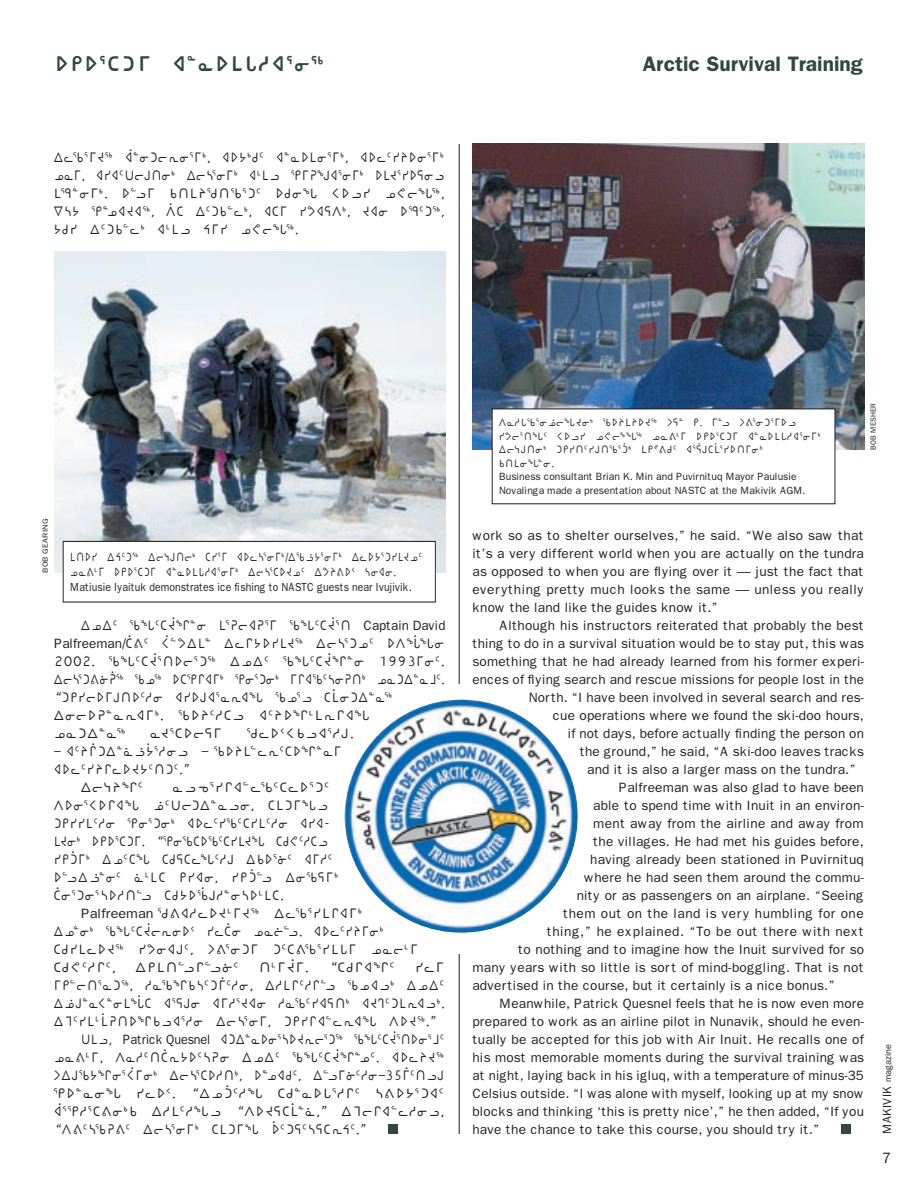
<style>
.page{position:relative;width:918px;height:1188px;background:#fff}
.page>*{position:absolute;margin:0;border:0;box-sizing:border-box;transform-origin:0 0}
._01-Header-e{font:600 21px "Franklin Gothic";color:#2f4940}
._01-Header-i{font:700 21px "Ai Pai Nunavik";color:#2f4940}
.t1{font:15px "Franklin Gothic";color:#231f20}
._04-BODY-e{font:13.5px/18px "Franklin Gothic";letter-spacing:.01em;color:#231f20;text-align:justify}
._04-BODY-i{font:13.5px/18px "Ai Pai Nunavik";color:#231f20}
._04-BODY-i-2{font:13.5px/18px "Ai Pai Nunavik";color:#231f20;scale:1.1 1}
._04-BODY-i-3{font:13.5px/18px "Ai Pai Nunavik";color:#231f20;text-align:justify;scale:.93 1}
._04-BODY-i-4{font:13.5px/18px "Ai Pai Nunavik";color:#231f20;scale:1.06 1}
._04-BODY-e-2{font:13.5px "Franklin Gothic";letter-spacing:.035em;color:#231f20}
._04-BODY-e-3{font:13.5px "Franklin Gothic";letter-spacing:.03em;color:#231f20}
._06-Caption-i{font:11.7px/15px "Ai Pai Nunavik";color:#231f20;scale:.88 1}
._06-Caption-e{font:11.7px "Franklin Gothic";color:#231f20;scale:.9 1}
._06-Caption-i-2{font:10.5px/13.5px "Ai Pai Nunavik";color:#231f20}
._06-Caption-e-2{font:10.5px/13.5px "Franklin Gothic";color:#231f20}
.t2{font:9px "Franklin Gothic";color:#231f20}
._06-Photo_credit{font:7.5px "Franklin Gothic";color:#231f20;scale:1.11 1}
._06-Photo_credit-2{font:7.5px "Franklin Gothic";color:#231f20}
.s1{font-family:"Franklin Gothic"}
.s2{font-size:12px}
</style>
<div class="page">
<hr style="left:459px;top:144px;width:1px;height:990px;background:#231f20">
<div style="left:446px;top:684px;width:26px;height:270px;background:#fff"></div>
<div style="left:841px;top:1124px;width:10px;height:10px;background:#2f4940"></div>
<div style="left:389px;top:1124px;width:9px;height:10px;background:#2f4940"></div>
<img style="left:345px;top:699px;width:233px;height:234px;border-radius:50%">
<img style="left:54px;top:252px;width:392px;height:321px">
<div style="left:63px;top:541px;width:372px;height:61px;background:#fff"></div>
<div style="left:63px;top:541px;width:373px;height:61px;border:1px solid #231f20"></div>
<img style="left:472px;top:144px;width:392px;height:306px">
<div style="left:492px;top:409px;width:343px;height:95px;background:#fff"></div>
<p class="_01-Header-i" style="left:56px;top:50px;width:273px">SRS3BGU X8NSMZHX3I6</p>
<p class="_01-Header-e" style="left:643px;top:52px;width:221px">Arctic Survival Training</p>
<p class="_04-BODY-i" style="left:54px;top:149px;width:393px;text-align:justify">WMC3UJ6 ᐋ8IGOEI3U4, XS/4F5 X8NSMI3U4, XSM5YPSI3U4<br>KNU, XYX5ÖOATI4 WON3IU4 X7ML EUDAX3IU4 SMJ3YSCIL MÒ8IU4. S9LU VTMPDTC3G5 SFIZ XSLY K?OZ6, ÉN/ E8KXJX6, ᐲB W5GV9M4, XBU YKXCW4, JXI SÒ5G6, /FY W5GV9M4 X7ML ÈUY K?OZ6.</p>
<p class="_06-Photo_credit" style="left:41px;top:573px;width:50px;rotate:-90deg">BOB GEARING</p>
<p class="_06-Caption-i" style="left:70px;top:550px;width:403px">MTSY WÈ5G6 WOÃATO4 BY3U XSMN3IU4FWC¬/3IU4 WMS/3GYMJK5<br>KN[7U SRS3BGU X8NSMZHX3IU4 WON3BSJK5 WKP[S2 NIXI.</p>
<p class="_06-Caption-e" style="left:70px;top:580px;width:381px">Matiusie Iyaituk demonstrates ice fishing to NASTC guests near Ivujivik.</p>
<p class="_04-BODY-i" style="left:54px;top:617px;width:393px;text-indent:27px">WKW5 CZ5BÔQ8I M3DOXD3U CZ5BÔ3T <span class="s1">Captain David Palfreeman</span>FÌ[5 Ù9KWM8 WMQ/SYMJ6 WON3GK5 SW¯ZI @))@. CZ5BÔ3TSO3G6 WKW5 CZ5BÔQ8I !((#UI5.<br>WON3G[ÎÎ6 CK6 SBEQXU4 EI3GI4 UQXC5NIDT4 KNGW8NJ5. ‘GRYOSUATS5HI XYSAX3NEXZ CK3L BΜIGW8N6<br>WIOSD8NEXU4. CSP5HBL X5PSQ7MEQXZ KNGW8N6</p>
<p class="_04-BODY-i-2" style="left:151px;top:725px;width:67px">NJ3BSOCU</p>
<p class="_04-BODY-i-2" style="left:247px;top:725px;width:99px">DMS2XVLX3HA.</p>
<p class="_04-BODY-i" style="left:54px;top:743px;width:290px">– X5PŒGW8ˆ¬÷3HIL – CSPM9ME5BSQ8NU<br>XSM5YPQMSJ/5TG5.’</p>
<p class="_04-BODY-i-2" style="left:81px;top:779px;width:59px">WOÃPQ5</p>
<p class="_04-BODY-i-2" style="left:54px;top:779px;width:261px;text-indent:119px">NLÂ3YQX9MC5BMS3G5<br>WSI3XSQXZ ª5ÖOGW8NLI, BMGUZL<br>GRYYM5HI EI3GI4 XSM5YC5BYM5HI XYX-<br>MJI4 SRS3BGU. ‘EICBSC5BYMJZ BF?5HBL<br>YR©U4 WK5BZ BFCBMZ5HA WVS3Î5 XUH5<br>S9LW¬8I5 ˆ7MB RYXI, YR©9L WICCU4<br>ÌI3GI3NSHT9L BF/SÇAH8INS7MB.</p>
<p class="_04-BODY-i-4" style="left:54px;top:905px;width:346px;text-indent:27px"><span class="s1">Palfreeman</span> D[XHMSJ7UJ6 WMC3YMQXU4<br>WK8I4 CZ5BÔOEIS2 YMÌI KNØ9L. XSM5YPUI4<br>BFYMMSJ6 YKIXA5, S[3IGU G5B[C3YMZU KNO7U<br>BF?5HQ5,</p>
<p class="_04-BODY-i-2" style="left:136px;top:959px;width:96px">WRMT9LQ9LÎ5</p>
<p class="_04-BODY-i-2" style="left:259px;top:959px;width:48px">T7UÔU.</p>
<p class="_04-BODY-i-2" style="left:329px;top:959px;width:62px">‘BFQXQ5</p>
<p class="_04-BODY-i-2" style="left:54px;top:959px;width:358px;text-align:justify;text-indent:361px">YMU UR9OT3NG6, HNCQVN5GÜ5HI, WHMQ5HQ9L CKXL4 WKW5<br>WªA8NX8IM¯B X3CAI XUH3JXI HNC5YXCT4 XJÁ5GMEXL4.<br>WÀ5YM7ΜDTSQVLX3HI WON3IU, GRYQX9MEXZ WSJ6.’</p>
<p class="_04-BODY-i-3" style="left:54px;top:1031px;width:423px;text-indent:27px">ÖML, <span class="s1">Patrick Quesnel</span> XGW8NSI3NSJEO3G6 CZ5BÔ3TSI3J5<br>KN[7U, WNH5TÌE/S5NDI WKW5 CZ5BÔQ8K5. XSMPJ6<br>SWAC/QI3ÙUI4 WON3BSHT4, S8KXF5, W9LUÎ5HI–#%Ü5TLA ES8NIZ YMS2. ‘WK©5HZ BF8NSZ3HQ5 N[S/3GX5 ᐋ3EH3B[I4V WHM5HZL ‘WSJCBΜ8ˆ,’ WÀOQX9MHIL, ‘W[5NCD[5 WON3IU4 BMGUZ ß5GC5NCBEÈ5.’</p>
<p class="_06-Caption-i-2" style="left:499px;top:416px;width:324px">WNHZC3IªOZJI4 CSPMPSJ6 SC8 R. U8L S[3IG3USL YKO3TZ5 XSLY K?O1Z6 KN[7U SRS3BGU X8NSMZHX3IU4<br>WOÃATI4 GRYT5YATC3©4 MR{[F5 X3ÇABΜ3YSTUI4<br>VTMIZ8I.</p>
<p class="_06-Caption-e-2" style="left:499px;top:470px;width:308px">Business consultant Brian K. Min and Puvirnituq Mayor Paulusie<br>Novalinga made a presentation about NASTC at the Makivik AGM.</p>
<p class="_06-Photo_credit-2" style="left:869px;top:450px;width:49px;rotate:-90deg">BOB MESHER</p>
<p class="_04-BODY-e" style="left:472px;top:527px;width:393px">work so as to shelter ourselves,” he said. “We also saw that it’s a very different world when you are actually on the tundra as opposed to when you are flying over it — just the fact that everything pretty much looks the same — unless you really know the land like the guides know it.”</p>
<p class="_04-BODY-e" style="left:500px;top:617px;width:366px">Although his instructors reiterated that probably the best</p>
<p class="_04-BODY-e" style="left:472px;top:635px;width:393px">thing to do in a survival situation would be to stay put, this was</p>
<p class="_04-BODY-e" style="left:472px;top:653px;width:393px">something that he had already learned from his former experi-</p>
<p class="_04-BODY-e" style="left:472px;top:671px;width:393px">ences of flying search and rescue missions for people lost in the</p>
<p class="_04-BODY-e" style="left:529px;top:689px;width:337px">North. “I have been involved in several search and res-</p>
<p class="_04-BODY-e" style="left:553px;top:707px;width:313px">cue operations where we found the ski-doo hours,</p>
<p class="_04-BODY-e" style="left:568px;top:725px;width:298px">if not days, before actually finding the person on</p>
<p class="_04-BODY-e" style="left:580px;top:743px;width:286px">the ground,” he said, “A ski-doo leaves tracks</p>
<p class="_04-BODY-e" style="left:587px;top:761px;width:270px">and it is also a larger mass on the tundra.”</p>
<p class="_04-BODY-e" style="left:619px;top:779px;width:247px">Palfreeman was also glad to have been</p>
<p class="_04-BODY-e" style="left:593px;top:797px;width:272px">able to spend time with Inuit in an environ-</p>
<p class="_04-BODY-e" style="left:593px;top:815px;width:272px">ment away from the airline and away from</p>
<p class="_04-BODY-e" style="left:593px;top:833px;width:272px">the villages. He had met his guides before,</p>
<p class="_04-BODY-e" style="left:590px;top:851px;width:275px">having already been stationed in Puvirnituq</p>
<p class="_04-BODY-e" style="left:584px;top:869px;width:281px">where he had seen them around the commu-</p>
<p class="_04-BODY-e" style="left:577px;top:887px;width:289px">nity or as passengers on an airplane. “Seeing</p>
<p class="_04-BODY-e-3" style="left:563px;top:906px;width:302px">them out on the land is very humbling for one</p>
<p class="_04-BODY-e-2" style="left:547px;top:924px;width:319px">thing,” he explained. “To be out there with next</p>
<p class="_04-BODY-e" style="left:518px;top:941px;width:347px">to nothing and to imagine how the Inuit survived for so</p>
<p class="_04-BODY-e" style="left:472px;top:959px;width:393px">many years with so little is sort of mind-boggling. That is not</p>
<p class="_04-BODY-e" style="left:472px;top:977px;width:364px">advertised in the course, but it certainly is a nice bonus.”</p>
<p class="_04-BODY-e" style="left:472px;top:995px;width:393px;text-indent:27px">Meanwhile, Patrick Quesnel feels that he is now even more prepared to work as an airline pilot in Nunavik, should he even&shy;tually be accepted for this job with Air Inuit. He recalls one of his most memorable moments during the survival training was at night, laying back in his igluq, with a temperature of minus-35<br>Celsius outside. “I was alone with myself, looking up at my snow blocks and thinking ‘this is pretty nice’,” he then added, “If you have the chance to take this course, you should try it.”</p>
<p class="t2" style="left:883px;top:1134px;width:91px;rotate:-90deg"><span class="s2">MAKIVIK</span> magazine</p>
<p class="t1" style="left:882px;top:1150px;width:10px">7</p>
</div>
